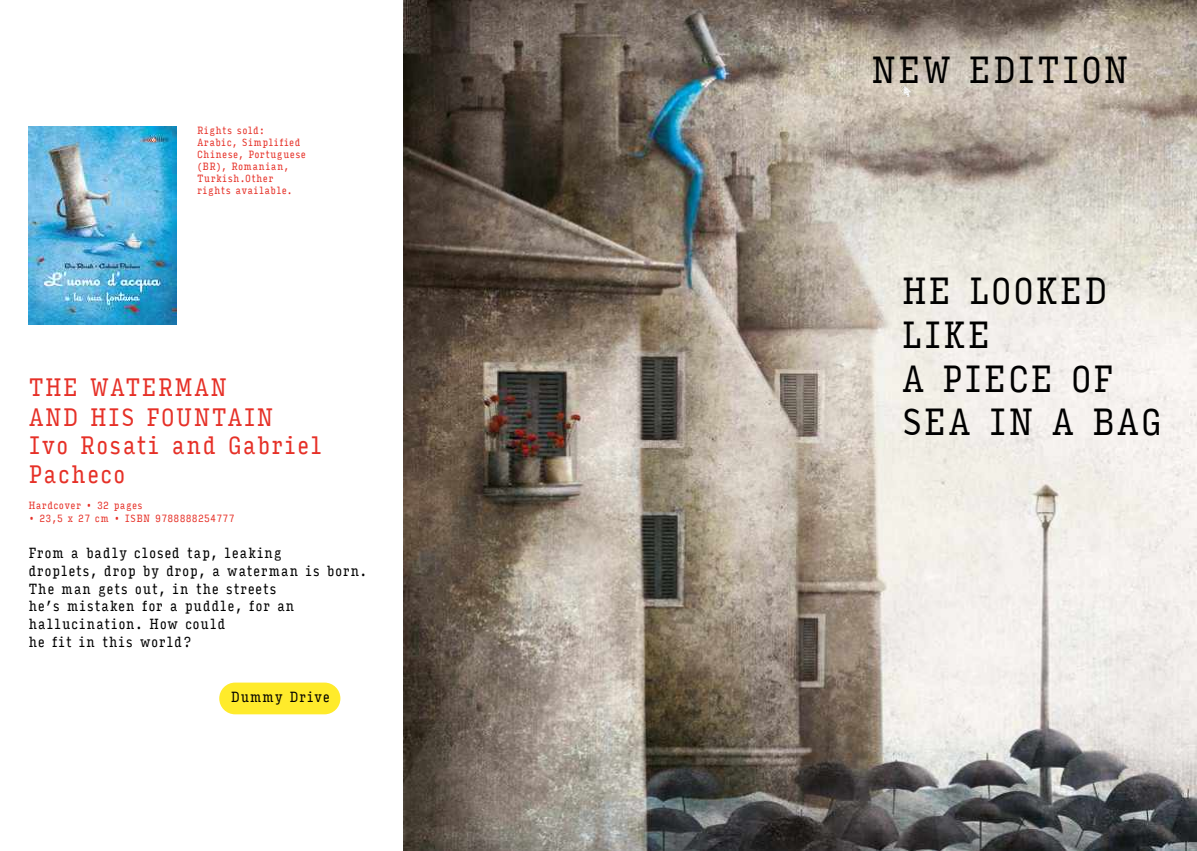
<style>
.page{position:relative;width:1197px;height:851px;background:#fff}
.page>*{position:absolute;margin:0;border:0;box-sizing:border-box;transform-origin:0 0}
.t1{font:36px/43.5px "Input Serif Compressed";letter-spacing:.025em;color:#000}
.t2{font:24px/29.1px "Input Serif Compressed";letter-spacing:.025em;color:#e63027}
.t3{font:14px/17.8px "Input Serif Compressed";letter-spacing:.025em;color:#000}
.t4{font:10px/12px "Input Serif Compressed";letter-spacing:.025em;color:#e63027}
</style>
<div class="page">
<img style="left:403px;top:0;width:793px;height:850px">
<img style="left:28px;top:126px;width:149px;height:199px">
<svg style="left:901px;top:85px;width:12px;height:12px"></svg>
<div style="left:219px;top:682px;width:121px;height:32px;background:#ffeb2b;border-radius:16px"></div>
<p class="t4" style="left:197px;top:124px;width:110px">Rights sold:<br>Arabic, Simplified<br>Chinese, Portuguese (BR), Romanian,<br>Turkish.Other rights available.</p>
<h2 class="t2" style="left:28px;top:371px;width:296px">THE WATERMAN<br>AND HIS FOUNTAIN<br>Ivo Rosati and Gabriel<br>Pacheco</h2>
<p class="t4" style="left:28px;top:499px;width:116px">Hardcover • 32 pages</p>
<p class="t4" style="left:28px;top:512px;width:208px">• 23,5 x 27 cm • ISBN 9788888254777</p>
<p class="t3" style="left:28px;top:543px;width:340px">From a badly closed tap, leaking<br>droplets, drop by drop, a waterman is born.<br>The man gets out, in the streets<br>he’s mistaken for a puddle, for an hallucination. How could<br>he fit in this world?</p>
<p class="t3" style="left:231px;top:687px;width:101px">Dummy Drive</p>
<h1 class="t1" style="left:870px;top:46px;width:260px">NEW EDITION</h1>
<h1 class="t1" style="left:901px;top:267px;width:262px">HE LOOKED<br>LIKE<br>A PIECE OF<br>SEA IN A BAG</h1>
</div>
